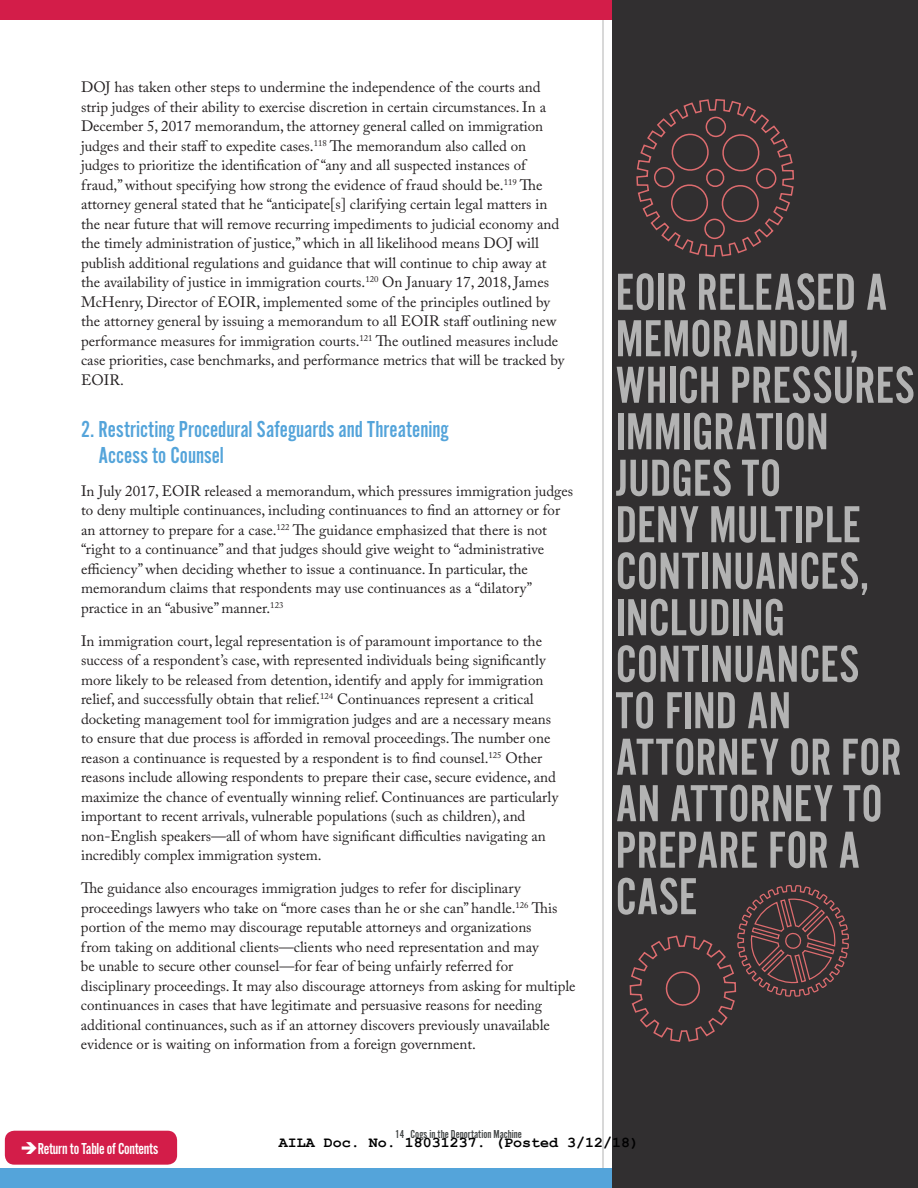
<style>
.page{position:relative;width:918px;height:1188px;background:#fff}
.page>*{position:absolute;margin:0;border:0;box-sizing:border-box;transform-origin:0 0}
.t1{font:54px/46.5px "Alternate Got No 2 D";color:#b3b3b3}
.t2{font:24px/25.5px "Alternate Got No 2 D";color:#54a4da}
.t3{font:16.5px "Alternate Got No 2 D";letter-spacing:-.02em;color:#fff}
.t4{font:15px/19.5px "Adobe Caslon Pro";color:#231f20}
.t5{font:700 15px "Courier New";color:#000}
.t6{font:12px "Alternate Got No 2 D";color:#434646}
</style>
<div class="page">
<hr style="left:603px;top:0;width:1px;height:1188px;background:#b3b3b3">
<div style="left:0;top:0;width:918px;height:19px;background:#d31d49"></div>
<div style="left:0;top:1169px;width:918px;height:19px;background:#54a4da"></div>
<div style="left:5px;top:1131px;width:172px;height:34px;background:#d31d49;border-radius:10px"></div>
<div style="left:612px;top:0;width:306px;height:1188px;background:#312f30"></div>
<svg style="left:636px;top:99px;width:158px;height:158px"></svg>
<svg style="left:629px;top:885px;width:220px;height:157px"></svg>
<p class="t4" style="left:81px;top:77px;width:485px">DOJ has taken other steps to undermine the independence of the courts and strip judges of their ability to exercise discretion in certain circumstances. In a December 5, 2017 memorandum, the attorney general called on immigration judges and their staff to expedite cases.<sup>118</sup> The memorandum also called on judges to prioritize the identification of “any and all suspected instances of fraud,” without specifying how strong the evidence of fraud should be.<sup>119</sup> The attorney general stated that he “anticipate[s] clarifying certain legal matters in the near future that will remove recurring impediments to judicial economy and the timely administration of justice,” which in all likelihood means DOJ will publish additional regulations and guidance that will continue to chip away at the availability of justice in immigration courts.<sup>120</sup> On January 17, 2018, James McHenry, Director of EOIR, implemented some of the principles outlined by the attorney general by issuing a memorandum to all EOIR staff outlining new performance measures for immigration courts.<sup>121</sup> The outlined measures include case priorities, case benchmarks, and performance metrics that will be tracked by EOIR.</p>
<h2 class="t2" style="left:99px;top:417px;width:352px;text-indent:-18px">2. Restricting Procedural Safeguards and Threatening<br>Access to Counsel</h2>
<p class="t4" style="left:81px;top:481px;width:494px">In July 2017, EOIR released a memorandum, which pressures immigration judges to deny multiple continuances, including continuances to find an attorney or for an attorney to prepare for a case.<sup>122</sup> The guidance emphasized that there is not “right to a continuance” and that judges should give weight to “administrative efficiency” when deciding whether to issue a continuance. In particular, the memorandum claims that respondents may use continuances as a “dilatory” practice in an “abusive” manner.<sup>123</sup></p>
<p class="t4" style="left:81px;top:631px;width:479px">In immigration court, legal representation is of paramount importance to the success of a respondent’s case, with represented individuals being significantly more likely to be released from detention, identify and apply for immigration relief, and successfully obtain that relief.<sup>124</sup> Continuances represent a critical docketing management tool for immigration judges and are a necessary means to ensure that due process is afforded in removal proceedings. The number one reason a continuance is requested by a respondent is to find counsel.<sup>125</sup> Other reasons include allowing respondents to prepare their case, secure evidence, and maximize the chance of eventually winning relief. Continuances are particularly important to recent arrivals, vulnerable populations (such as children), and non-English speakers—all of whom have significant difficulties navigating an incredibly complex immigration system.</p>
<p class="t4" style="left:81px;top:878px;width:496px">The guidance also encourages immigration judges to refer for disciplinary proceedings lawyers who take on “more cases than he or she can” handle.<sup>126</sup> This portion of the memo may discourage reputable attorneys and organizations<br>from taking on additional clients—clients who need representation and may<br>be unable to secure other counsel—for fear of being unfairly referred for disciplinary proceedings. It may also discourage attorneys from asking for multiple continuances in cases that have legitimate and persuasive reasons for needing additional continuances, such as if an attorney discovers previously unavailable evidence or is waiting on information from a foreign government.</p>
<h1 class="t1" style="left:616px;top:270px;width:301px">EOIR RELEASED A<br>MEMORANDUM,<br>WHICH PRESSURES<br>IMMIGRATION<br>JUDGES TO<br>DENY MULTIPLE<br>CONTINUANCES,<br>INCLUDING<br>CONTINUANCES<br>TO FIND AN<br>ATTORNEY OR FOR<br>AN ATTORNEY TO<br>PREPARE FOR A<br>CASE</h1>
<p class="t3" style="left:20px;top:1140px;width:139px">➔Return to Table of Contents</p>
<p class="t6" style="left:395px;top:1127px;width:128px">14 Cogs in the Deportation Machine</p>
<p class="t5" style="left:279px;top:1133px;width:362px">AILA Doc. No. 18031237. (Posted 3/12/18)</p>
</div>
